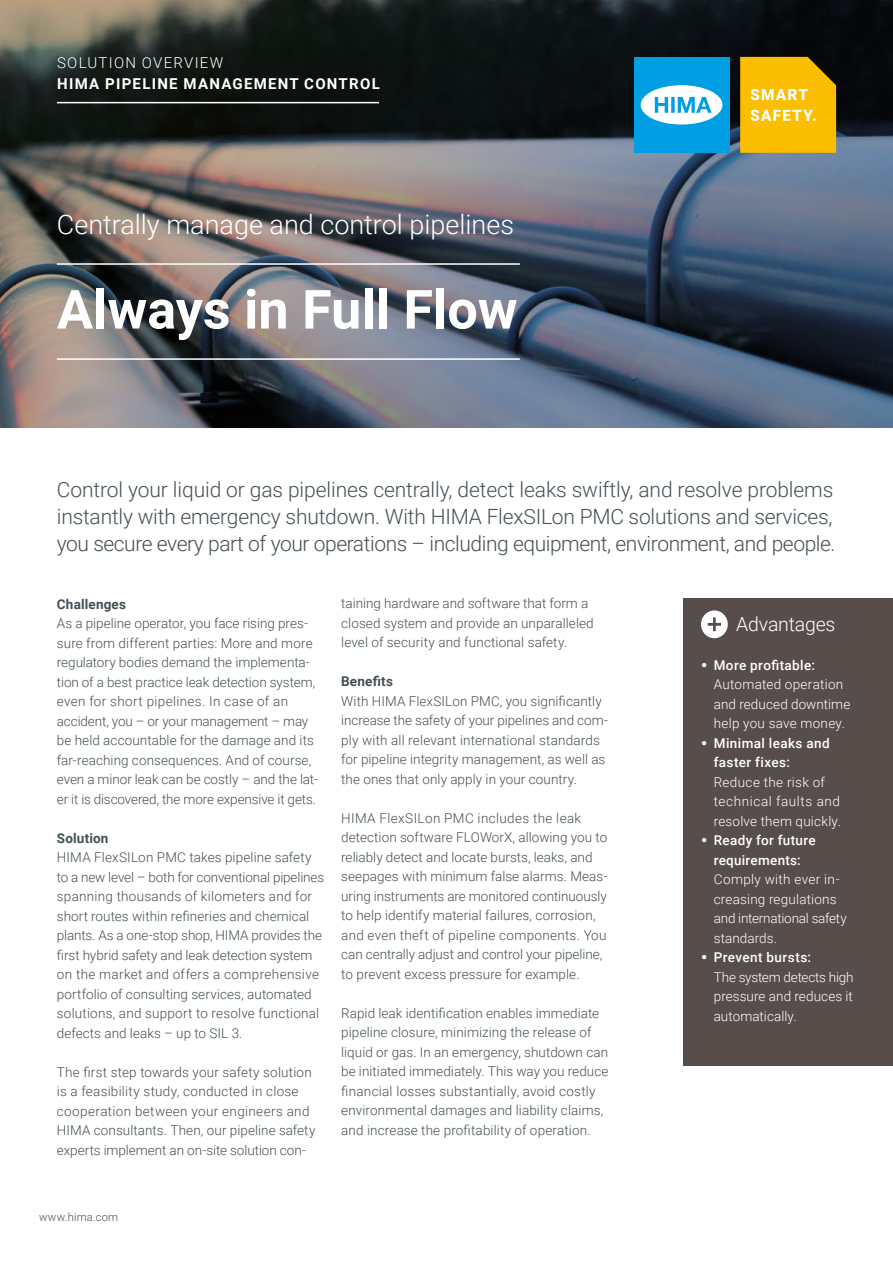
<style>
.page{position:relative;width:893px;height:1263px;background:#fff}
.page>*{position:absolute;margin:0;border:0;box-sizing:border-box;transform-origin:0 0}
.t1{font:700 54px "Roboto";color:#fff}
.t2{font:300 27px "Roboto";color:#fff}
.t3{font:300 21px/27px "Roboto";letter-spacing:-.01em;color:#445055}
.t4{font:300 19.5px "Roboto";letter-spacing:-.01em;color:#fff}
.t5{font:700 15px "Roboto";letter-spacing:.085em;color:#fff}
.t6{font:300 15px "Roboto";letter-spacing:.085em;color:#fff}
.t7{font:300 13.5px/19.5px "Roboto";letter-spacing:.005em;color:#445055}
.t8{font:300 13.5px/19.5px "Roboto";letter-spacing:.01em;color:#fff}
.t9{font:500 13.5px/19.5px "Roboto";letter-spacing:.025em;color:#fff}
.t10{font:700 13.5px "Roboto";letter-spacing:.01em;color:#445055}
.t11{font:300 11.25px "Roboto";letter-spacing:.02em;color:#445055}
.s1{font-weight:900;font-size:16.5px}
.s2{font-weight:500}
</style>
<div class="page">
<img style="left:0;top:0;width:893px;height:428px">
<hr style="left:57px;top:263px;width:463px;height:2px;background:#fff">
<hr style="left:57px;top:358px;width:463px;height:2px;background:#fff">
<hr style="left:57px;top:102px;width:322px;height:1px;background:#fff">
<div style="left:683px;top:598px;width:210px;height:468px;background:#574e4c"></div>
<svg style="left:701px;top:610px;width:27px;height:28px"></svg>
<svg style="left:740px;top:57px;width:96px;height:96px;background:#f0ba12"></svg>
<div style="left:634px;top:57px;width:95px;height:96px;background:#009fe3"></div>
<svg style="left:641px;top:85px;width:81px;height:40px"></svg>
<p class="t6" style="left:57px;top:52px;width:168px">SOLUTION OVERVIEW</p>
<p class="t5" style="left:57px;top:73px;width:324px">HIMA PIPELINE MANAGEMENT CONTROL</p>
<h2 class="t2" style="left:57px;top:205px;width:459px">Centrally manage and control pipelines</h2>
<h1 class="t1" style="left:57px;top:271px;width:462px">Always in Full Flow</h1>
<p class="t3" style="left:57px;top:475px;width:780px">Control your liquid or gas pipelines centrally, detect leaks swiftly, and resolve problems instantly with emergency shutdown. With HIMA FlexSILon PMC solutions and services, you secure every part of your operations – including equipment, environment, and people.</p>
<p class="t10" style="left:57px;top:594px;width:71px">Challenges</p>
<p class="t7" style="left:57px;top:613px;width:263px">As a pipeline operator, you face rising pres&shy;sure from different parties: More and more regulatory bodies demand the implementa&shy;tion of a best practice leak detection system, even for short pipelines. In case of an accident, you – or your management – may be held accountable for the damage and its far-reaching consequences. And of course, even a minor leak can be costly – and the lat&shy;er it is discovered, the more expensive it gets.</p>
<p class="t10" style="left:57px;top:828px;width:53px">Solution</p>
<p class="t7" style="left:57px;top:847px;width:269px">HIMA FlexSILon PMC takes pipeline safety to a new level – both for conventional pipelines spanning thousands of kilometers and for short routes within refineries and chemical plants. As a one-stop shop, HIMA provides the first hybrid safety and leak detection system on the market and offers a comprehensive portfolio of consulting services, automated solutions, and support to resolve functional defects and leaks – up to SIL 3.</p>
<p class="t7" style="left:57px;top:1061px;width:260px">The first step towards your safety solution is a feasibility study, conducted in close cooperation between your engineers and HIMA consultants. Then, our pipeline safety experts implement an on-site solution con-</p>
<p class="t7" style="left:341px;top:593px;width:254px">taining hardware and software that form a closed system and provide an unparalleled level of security and functional safety.</p>
<p class="t10" style="left:341px;top:672px;width:53px">Benefits</p>
<p class="t7" style="left:341px;top:691px;width:268px">With HIMA FlexSILon PMC, you significantly increase the safety of your pipelines and com&shy;ply with all relevant international standards for pipeline integrity management, as well as the ones that only apply in your country.</p>
<p class="t7" style="left:341px;top:808px;width:268px">HIMA FlexSILon PMC includes the leak detection software FLOWorX, allowing you to reliably detect and locate bursts, leaks, and seepages with minimum false alarms. Meas&shy;uring instruments are monitored continuously to help identify material failures, corrosion, and even theft of pipeline components. You can centrally adjust and control your pipeline, to prevent excess pressure for example.</p>
<p class="t7" style="left:341px;top:1003px;width:269px">Rapid leak identification enables immediate pipeline closure, minimizing the release of liquid or gas. In an emergency, shutdown can be initiated immediately. This way you reduce financial losses substantially, avoid costly environmental damages and liability claims, and increase the profitability of operation.</p>
<p class="t11" style="left:39px;top:1209px;width:81px">www.hima.com</p>
<h3 class="t4" style="left:736px;top:610px;width:101px">Advantages</h3>
<p class="t8" style="left:714px;top:655px;width:138px;text-indent:-13px"><span class="s1">•</span> <span class="s2">More profitable:<br></span>Automated operation and reduced downtime help you save money.</p>
<p class="t9" style="left:714px;top:733px;width:117px;text-indent:-13px"><span class="s1">•</span> Minimal leaks and faster fixes:</p>
<p class="t8" style="left:714px;top:772px;width:129px">Reduce the risk of technical faults and resolve them quickly.</p>
<p class="t9" style="left:701px;top:830px;width:116px;text-align:center"><span class="s1">•</span> Ready for future requirements:</p>
<p class="t8" style="left:714px;top:869px;width:134px">Comply with ever in&shy;creasing regulations and international safety standards.</p>
<p class="t8" style="left:714px;top:947px;width:141px;text-indent:-13px"><span class="s1">•</span> <span class="s2">Prevent bursts:<br></span>The system detects high pressure and reduces it automatically.</p>
</div>
